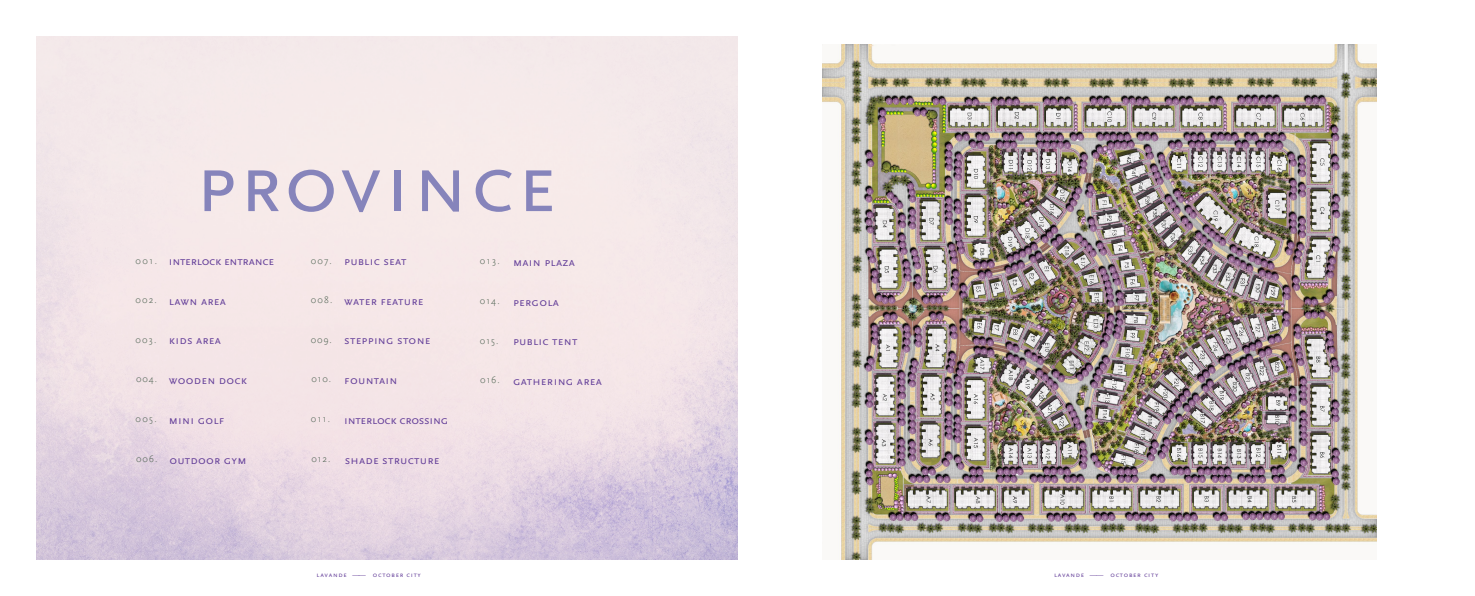
<style>
.page{position:relative;width:1475px;height:596px;background:#fff}
.page>*{position:absolute;margin:0;border:0;box-sizing:border-box;transform-origin:0 0}
.t1{font:85px "Scala Sans Pro";letter-spacing:.02em;color:#8684bb}
.t2{font:12px "Scala Sans Pro";letter-spacing:.02em;color:#643f99}
.t3{font:12px "Scala Sans Pro";letter-spacing:-.02em;color:#643f99}
.t4{font:7px "Scala Sans Pro";letter-spacing:.1em;color:#643f99}
.s1{font-weight:300;font-size:9.8px;color:#475d4c}
</style>
<div class="page">
<svg style="left:36px;top:36px;width:701px;height:523px;background:#efe1e6"></svg>
<img style="left:822px;top:45px;width:553px;height:514px">
<h1 class="t1" style="left:194px;top:133px;width:364px">province</h1>
<p class="t3" style="left:135px;top:254px;width:140px"><span class="s1">0 0 1 .</span> interlock entrance</p>
<p class="t2" style="left:311px;top:254px;width:97px"><span class="s1">007.</span> public seat</p>
<p class="t2" style="left:479px;top:255px;width:97px"><span class="s1">0 1 3 .</span> main plaza</p>
<p class="t2" style="left:135px;top:294px;width:92px"><span class="s1">002.</span> lawn area</p>
<p class="t2" style="left:311px;top:294px;width:114px"><span class="s1">008.</span> water feature</p>
<p class="t2" style="left:479px;top:294px;width:81px"><span class="s1">014.</span> pergola</p>
<p class="t2" style="left:135px;top:333px;width:87px"><span class="s1">003.</span> kids area</p>
<p class="t2" style="left:311px;top:333px;width:121px"><span class="s1">009.</span> stepping stone</p>
<p class="t2" style="left:479px;top:334px;width:99px"><span class="s1">015.</span> public tent</p>
<p class="t2" style="left:136px;top:373px;width:113px"><span class="s1">004.</span> wooden dock</p>
<p class="t2" style="left:311px;top:373px;width:88px"><span class="s1">010.</span> fountain</p>
<p class="t2" style="left:480px;top:373px;width:123px"><span class="s1">016.</span> gathering area</p>
<p class="t2" style="left:135px;top:413px;width:90px"><span class="s1">0 0 5 .</span> mini golf</p>
<p class="t3" style="left:311px;top:413px;width:139px"><span class="s1">0 1 1 .</span> interlock crossing</p>
<p class="t2" style="left:136px;top:452px;width:112px"><span class="s1">006.</span> outdoor gym</p>
<p class="t2" style="left:311px;top:452px;width:129px"><span class="s1">012.</span> shade structure</p>
<p class="t4" style="left:316px;top:570px;width:106px">lavande —— october city</p>
<p class="t4" style="left:1053px;top:570px;width:106px">lavande —— october city</p>
</div>
